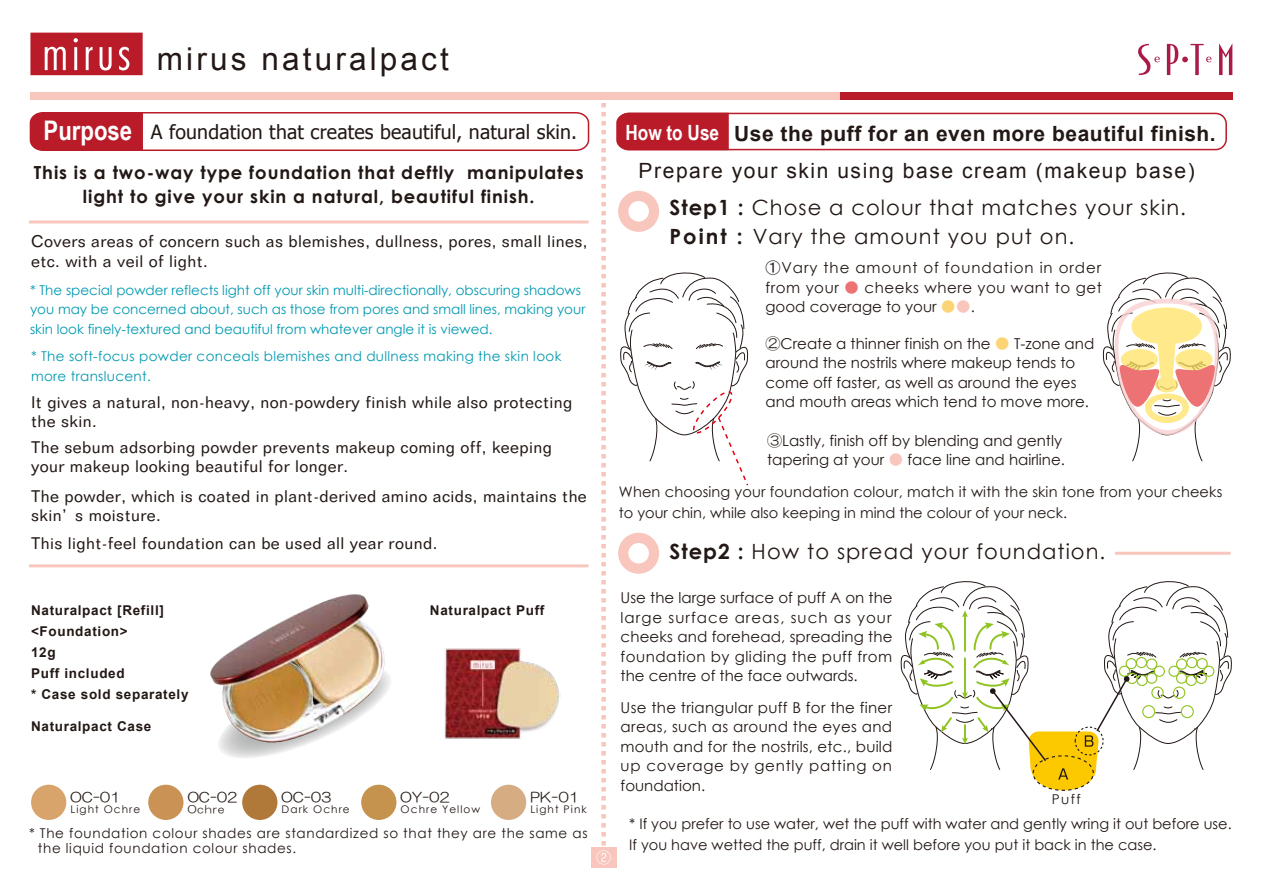
<style>
.page{position:relative;width:1263px;height:893px;background:#fff}
.page>*{position:absolute;margin:0;border:0;box-sizing:border-box;transform-origin:0 0}
.t1{font:31.5px "Arial";letter-spacing:.1em;color:#221815}
.t2{font:21px "Century Gothic";letter-spacing:.05em;color:#221815}
.t3{font:700 21px "Arial";letter-spacing:.025em;color:#221815}
.t4{font:21px "Arial";letter-spacing:.075em;color:#221815}
.t5{font:19.5px "Tahoma";letter-spacing:.01em;color:#221815}
.t6{font:700 18px/24px "Century Gothic";letter-spacing:.05em;color:#221815;text-align:center}
.t7{font:16.5px/19.5px "Folio BT";letter-spacing:.025em;color:#221815}
.t8{font:15px/19.5px "Century Gothic";color:#221815;text-align:justify}
.t9{font:14.55px/21px "Century Gothic";color:#221815}
.t10{font:13.5px/19.5px "Century Gothic";color:#0099b0}
.t11{font:13.5px/15px "Century Gothic";letter-spacing:.05em;color:#221815}
.t12{font:700 13.5px/21px "Arial";letter-spacing:.05em;color:#221815}
.t13{font:13.5px/19.5px "Century Gothic";letter-spacing:.025em;color:#0099b0}
.t14{font:13.5px "HG Maru Gothic MPRO";letter-spacing:.025em;color:#221815}
.t15{font:10.5px "Century Gothic";letter-spacing:.1em;color:#221815}
.t16{font:10.5px "HG Maru Gothic MPRO";letter-spacing:.1em;color:#221815}
.s1{font-family:"Arial Narrow";font-weight:700;font-size:27px;color:#fff}
.s2{font-family:"Arial Narrow";color:#fff}
.s3{font-weight:700}
.s4{font-family:"MS Gothic"}
.s5{font-family:"HG Maru Gothic MPRO";color:#ec7274}
.s6{font-family:"HG Maru Gothic MPRO";color:#fcd475}
.s7{font-family:"HG Maru Gothic MPRO";color:#f8c6bd}
.s8{font-family:"HG Maru Gothic MPRO"}
</style>
<div class="page">
<div style="left:617px;top:113px;width:610px;height:37px;border:2px solid #b91b29;border-radius:11px"></div>
<svg style="left:29px;top:112px;width:561px;height:39px"></svg>
<div style="left:591px;top:847px;width:25px;height:20px;background:#f8c6bd"></div>
<div style="left:839px;top:92px;width:393px;height:8px;background:#b91b29"></div>
<div style="left:30px;top:92px;width:810px;height:8px;background:#f8c6bd"></div>
<svg style="left:30px;top:33px;width:113px;height:42px;background:#c23b47"></svg>
<hr style="left:1115px;top:552px;width:115px;height:3px;background:#f8c6bd">
<hr style="left:29px;top:220px;width:559px;height:3px;background:#f8c6bd">
<hr style="left:29px;top:564px;width:559px;height:3px;background:#f8c6bd">
<svg style="left:1102px;top:272px;width:129px;height:190px"></svg>
<svg style="left:900px;top:581px;width:332px;height:209px"></svg>
<svg style="left:218px;top:743px;width:91px;height:15px"></svg>
<img style="left:210px;top:594px;width:181px;height:149px">
<img style="left:444px;top:648px;width:117px;height:91px">
<svg style="left:596px;top:103px;width:153px;height:761px"></svg>
<div style="left:31px;top:785px;width:35px;height:35px;background:#d9a36c;border-radius:50%"></div>
<div style="left:148px;top:785px;width:35px;height:35px;background:#cb9256;border-radius:50%"></div>
<div style="left:242px;top:785px;width:35px;height:35px;background:#b07939;border-radius:50%"></div>
<div style="left:361px;top:785px;width:35px;height:35px;background:#c6934e;border-radius:50%"></div>
<div style="left:491px;top:785px;width:35px;height:35px;background:#d6ad83;border-radius:50%"></div>
<svg style="left:1219px;top:43px;width:13px;height:32px"></svg>
<svg style="left:1138px;top:44px;width:22px;height:31px"></svg>
<svg style="left:1167px;top:44px;width:44px;height:31px"></svg>
<h1 class="t1" style="left:157px;top:39px;width:293px">mirus naturalpact</h1>
<h3 class="t5" style="left:44px;top:119px;width:535px"><span class="s1">Purpose</span> A foundation that creates beautiful, natural skin.</h3>
<h2 class="t3" style="left:625px;top:120px;width:592px"><span class="s2">How to Use</span> Use the puff for an even more beautiful finish.</h2>
<p class="t6" style="left:34px;top:159px;width:551px">This is a two-way type foundation that deftly manipulates light to give your skin a natural, beautiful finish.</p>
<h2 class="t4" style="left:639px;top:157px;width:558px">Prepare your skin using base cream (makeup base)</h2>
<h2 class="t2" style="left:669px;top:192px;width:518px"><span class="s3">Step1 :</span> Chose a colour that matches your skin.</h2>
<p class="t7" style="left:31px;top:232px;width:558px">Covers areas of concern such as blemishes, dullness, pores, small lines,</p>
<h2 class="t2" style="left:669px;top:222px;width:406px"><span class="s3">Point :</span> Vary the amount you put on.</h2>
<p class="t7" style="left:31px;top:251px;width:178px">etc. with a veil of light.</p>
<p class="t10" style="left:30px;top:280px;width:557px">* The special powder reflects light off your skin multi-directionally, obscuring shadows you may be concerned about, such as those from pores and small lines, making your skin look finely-textured and beautiful from whatever angle it is viewed.</p>
<p class="t8" style="left:765px;top:258px;width:338px"><span class="s4">①</span>Vary the amount of foundation in order from your <span class="s5">●</span> cheeks where you want to get good coverage to your <span class="s6">●</span><span class="s7">●</span>.</p>
<p class="t8" style="left:765px;top:333px;width:330px;text-align:left"><span class="s8">②</span>Create a thinner finish on the <span class="s6">●</span> T-zone and around the nostrils where makeup tends to come off faster, as well as around the eyes and mouth areas which tend to move more.</p>
<p class="t8" style="left:767px;top:430px;width:299px"><span class="s8">③</span>Lastly, finish off by blending and gently tapering at your <span class="s7">●</span> face line and hairline.</p>
<p class="t13" style="left:31px;top:346px;width:532px">* The soft-focus powder conceals blemishes and dullness making the skin look more translucent.</p>
<p class="t7" style="left:31px;top:392px;width:543px">It gives a natural, non-heavy, non-powdery finish while also protecting the skin.</p>
<p class="t7" style="left:31px;top:437px;width:522px">The sebum adsorbing powder prevents makeup coming off, keeping your makeup looking beautiful for longer.</p>
<p class="t7" style="left:31px;top:486px;width:557px">The powder, which is coated in plant-derived amino acids, maintains the skin’ s moisture.</p>
<p class="t7" style="left:31px;top:534px;width:408px">This light-feel foundation can be used all year round.</p>
<p class="t9" style="left:619px;top:481px;width:605px">When choosing your foundation colour, match it with the skin tone from your cheeks to your chin, while also keeping in mind the colour of your neck.</p>
<h2 class="t2" style="left:669px;top:537px;width:438px"><span class="s3">Step2 :</span> How to spread your foundation.</h2>
<p class="t8" style="left:621px;top:588px;width:274px">Use the large surface of puff A on the large surface areas, such as your cheeks and forehead, spreading the foundation by gliding the puff from the centre of the face outwards.</p>
<p class="t8" style="left:621px;top:697px;width:273px">Use the triangular puff B for the finer areas, such as around the eyes and mouth and for the nostrils, etc., build up coverage by gently patting on foundation.</p>
<p class="t12" style="left:31px;top:601px;width:159px">Naturalpact [Refill] &lt;Foundation&gt;<br>12g<br>Puff included<br>* Case sold separately</p>
<p class="t12" style="left:31px;top:716px;width:122px">Naturalpact Case</p>
<p class="t12" style="left:430px;top:601px;width:116px">Naturalpact Puff</p>
<p class="t14" style="left:401px;top:790px;width:51px">OY-02</p>
<p class="t15" style="left:401px;top:802px;width:81px">Ochre Yellow</p>
<p class="t14" style="left:530px;top:790px;width:50px">PK-01</p>
<p class="t15" style="left:530px;top:802px;width:58px">Light Pink</p>
<p class="t11" style="left:38px;top:825px;width:551px;text-indent:-9px">* The foundation colour shades are standardized so that they are the same as the liquid foundation colour shades.</p>
<p class="t14" style="left:71px;top:790px;width:51px">OC-01</p>
<p class="t11" style="left:1052px;top:792px;width:30px">Puff</p>
<p class="t15" style="left:71px;top:802px;width:71px">Light Ochre</p>
<p class="t14" style="left:188px;top:790px;width:51px">OC-02</p>
<p class="t16" style="left:188px;top:804px;width:38px">Ochre</p>
<p class="t14" style="left:282px;top:790px;width:51px">OC-03</p>
<p class="t15" style="left:282px;top:802px;width:70px">Dark Ochre</p>
<p class="t9" style="left:629px;top:813px;width:604px">* If you prefer to use water, wet the puff with water and gently wring it out before use.<br>If you have wetted the puff, drain it well before you put it back in the case.</p>
</div>
